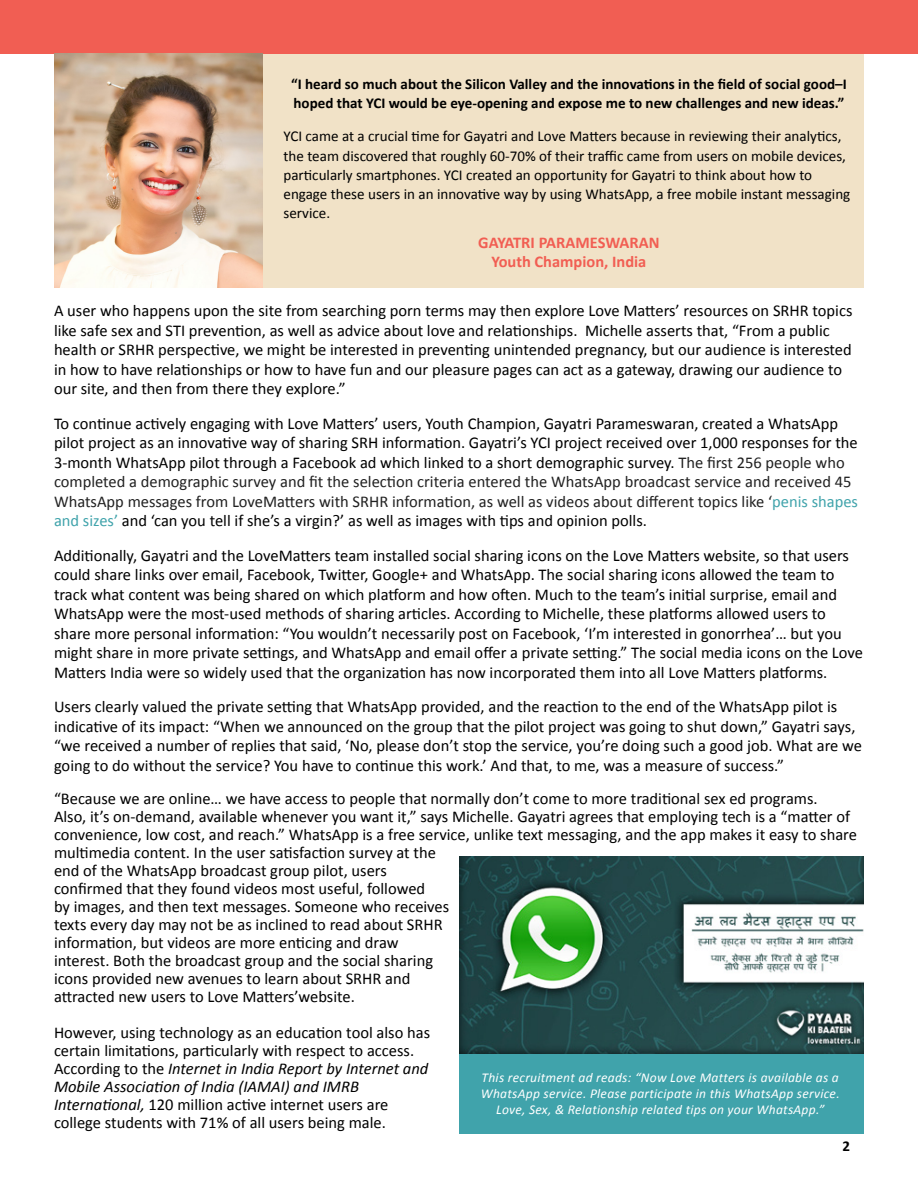
<style>
.page{position:relative;width:918px;height:1188px;background:#fff}
.page>*{position:absolute;margin:0;border:0;box-sizing:border-box;transform-origin:0 0}
.t1{font:16.5px/19.5px "Calibri";color:#000}
.t2{font:700 16.5px/19.2px "Calibri";color:#f15e53;text-align:center}
.t3{font:15px/19.2px "Calibri";color:#000}
.t4{font:700 15px/19.2px "Calibri";color:#000}
.t5{font:italic 13.5px/16.2px "Calibri";letter-spacing:.02em;color:#fff;text-align:center}
.s1{color:#212121}
.s2{color:#40a3ab}
.s3{font-style:italic}
</style>
<div class="page">
<img style="left:459px;top:856px;width:405px;height:198px">
<div style="left:56px;top:53px;width:808px;height:235px;background:#f1e2c7"></div>
<div style="left:0;top:0;width:918px;height:54px;background:#f15e53"></div>
<img style="left:55px;top:53px;width:207px;height:235px">
<div style="left:459px;top:1054px;width:405px;height:80px;background:#40a3ab"></div>
<p class="t4" style="left:291px;top:74px;width:557px">“I heard so much about the Silicon Valley and the innovations in the field of social good–I hoped that YCI would be eye-opening and expose me to new challenges and new ideas.”</p>
<p class="t3" style="left:284px;top:126px;width:568px">YCI came at a crucial time for Gayatri and Love Matters because in reviewing their analytics, the team discovered that roughly 60-70% of their traffic came from users on mobile devices, particularly smartphones. YCI created an opportunity for Gayatri to think about how to engage these users in an innovative way by using WhatsApp, a free mobile instant messaging service.</p>
<p class="t2" style="left:478px;top:232px;width:183px">GAYATRI PARAMESWARAN<br>Youth Champion, India</p>
<p class="t1" style="left:54px;top:300px;width:800px">A user who happens upon the site from searching porn terms may then explore Love Matters’ resources on SRHR topics like safe sex and STI prevention, as well as advice about love and relationships. Michelle asserts that, “From a public health or SRHR perspective, we might be interested in preventing unintended pregnancy, but our audience is interested in how to have relationships or how to have fun and our pleasure pages can act as a gateway, drawing our audience to our site, and then from there they explore.”</p>
<p class="t1" style="left:54px;top:413px;width:806px">To continue actively engaging with Love Matters’ users, Youth Champion, Gayatri Parameswaran, created a WhatsApp pilot project as an innovative way of sharing SRH information. Gayatri’s YCI project received over 1,000 responses for the 3-month WhatsApp pilot through a Facebook ad which linked to a short demographic survey. <span class="s1">The first 256 people who completed a demographic survey and fit the selection criteria entered the WhatsApp broadcast service and received 45<br>WhatsApp messages from LoveMatters with SRHR information, as well as videos about different topics like ‘</span><span class="s2">penis shapes and sizes’</span> and ‘can you tell if she’s a virgin?’ as well as images with tips and opinion polls.</p>
<p class="t1" style="left:54px;top:545px;width:811px">Additionally, Gayatri and the LoveMatters team installed social sharing icons on the Love Matters website, so that users could share links over email, Facebook, Twitter, Google+ and WhatsApp. The social sharing icons allowed the team to track what content was being shared on which platform and how often. Much to the team’s initial surprise, email and WhatsApp were the most-used methods of sharing articles. According to Michelle, these platforms allowed users to share more personal information: “You wouldn’t necessarily post on Facebook, ‘I’m interested in gonorrhea’… but you might share in more private settings, and WhatsApp and email offer a private setting.” The social media icons on the Love Matters India were so widely used that the organization has now incorporated them into all Love Matters platforms.</p>
<p class="t1" style="left:54px;top:696px;width:810px">Users clearly valued the private setting that WhatsApp provided, and the reaction to the end of the WhatsApp pilot is indicative of its impact: “When we announced on the group that the pilot project was going to shut down,” Gayatri says, “we received a number of replies that said, ‘No, please don’t stop the service, you’re doing such a good job. What are we going to do without the service? You have to continue this work.’ And that, to me, was a measure of success.”</p>
<p class="t1" style="left:54px;top:788px;width:805px;line-height:18px">“Because we are online… we have access to people that normally don’t come to more traditional sex ed programs.<br>Also, it’s on-demand, available whenever you want it,” says Michelle. Gayatri agrees that employing tech is a “matter of convenience, low cost, and reach.” WhatsApp is a free service, unlike text messaging, and the app makes it easy to share multimedia content. In the user satisfaction survey at the<br>end of the WhatsApp broadcast group pilot, users<br>confirmed that they found videos most useful, followed<br>by images, and then text messages. Someone who receives<br>texts every day may not be as inclined to read about SRHR<br>information, but videos are more enticing and draw<br>interest. Both the broadcast group and the social sharing<br>icons provided new avenues to learn about SRHR and<br>attracted new users to Love Matters’website.</p>
<p class="t1" style="left:54px;top:1022px;width:378px;line-height:18px">However, using technology as an education tool also has certain limitations, particularly with respect to access.<br>According to the <span class="s3">Internet in India Report by Internet and Mobile Association of India (IAMAI) and IMRB International,</span> 120 million active internet users are college students with 71% of all users being male.</p>
<p class="t4" style="left:843px;top:1136px;width:9px">2</p>
<p class="t5" style="left:481px;top:1069px;width:360px">This recruitment ad reads: “Now Love Matters is available as a<br>WhatsApp service. Please participate in this WhatsApp service.<br>Love, Sex, &amp; Relationship related tips on your WhatsApp.”</p>
</div>
